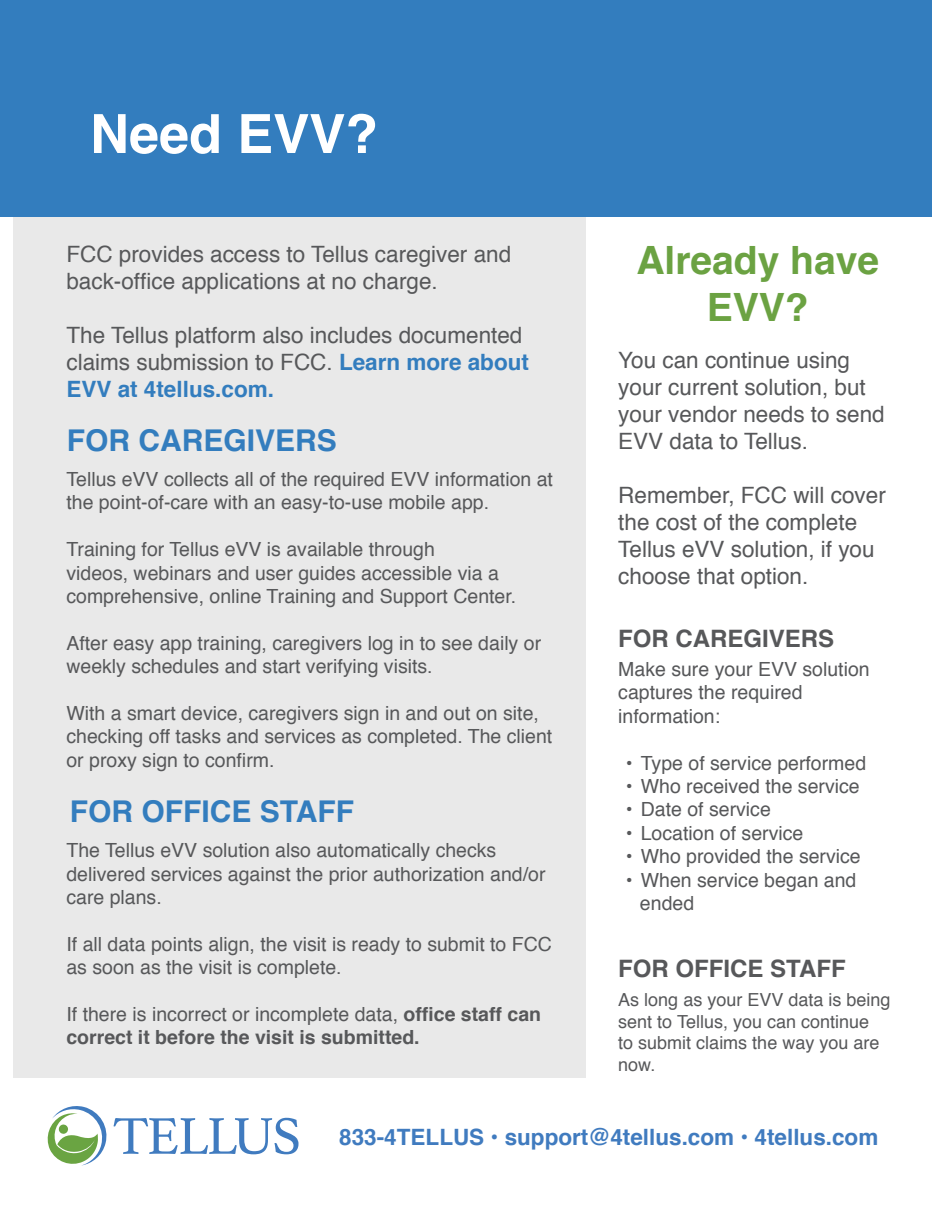
<style>
.page{position:relative;width:945px;height:1215px;background:#fff}
.page>*{position:absolute;margin:0;border:0;box-sizing:border-box;transform-origin:0 0}
.t1{font:700 54px "Helvetica";color:#fff}
.t2{font:700 39px "Helvetica";color:#6ba242}
.t3{font:700 30px "Helvetica";color:#337dbe}
.t4{font:700 24px "Helvetica";color:#57585a}
.t5{font:22.5px/27px "Helvetica";color:#57585a}
.t6{font:700 22.5px "Helvetica";color:#407bbf}
.t7{font:19.5px/23.4px "Helvetica";color:#57585a}
.t8{font:700 19.5px/23.4px "Helvetica";color:#57585a}
.t9{font:18px/21.6px "Helvetica";color:#57585a}
.s1{font-weight:700;color:#337dbe}
.s2{font-weight:400}
</style>
<div class="page">
<div style="left:14px;top:217px;width:572px;height:860px;background:#e9e9e9"></div>
<div style="left:0;top:0;width:932px;height:217px;background:#337dbe"></div>
<svg style="left:47px;top:1106px;width:252px;height:60px"></svg>
<p class="t1" style="left:90px;top:90px;width:290px">Need EVV?</p>
<p class="t5" style="left:66px;top:241px;width:446px">FCC provides access to Tellus caregiver and back-office applications at no charge.</p>
<p class="t5" style="left:66px;top:322px;width:464px">The Tellus platform also includes documented claims submission to FCC. <span class="s1">Learn more about<br>EVV at 4tellus.com.</span></p>
<p class="t3" style="left:67px;top:416px;width:272px">FOR CAREGIVERS</p>
<p class="t7" style="left:66px;top:468px;width:488px">Tellus eVV collects all of the required EVV information at the point-of-care with an easy-to-use mobile app.</p>
<p class="t7" style="left:66px;top:538px;width:451px">Training for Tellus eVV is available through<br>videos, webinars and user guides accessible via a comprehensive, online Training and Support Center.</p>
<p class="t7" style="left:66px;top:632px;width:476px">After easy app training, caregivers log in to see daily or weekly schedules and start verifying visits.</p>
<p class="t7" style="left:66px;top:702px;width:487px">With a smart device, caregivers sign in and out on site, checking off tasks and services as completed. The client or proxy sign to confirm.</p>
<p class="t3" style="left:70px;top:787px;width:286px">FOR OFFICE STAFF</p>
<p class="t7" style="left:66px;top:839px;width:481px">The Tellus eVV solution also automatically checks delivered services against the prior authorization and/or care plans.</p>
<p class="t7" style="left:66px;top:933px;width:487px">If all data points align, the visit is ready to submit to FCC as soon as the visit is complete.</p>
<p class="t8" style="left:66px;top:1003px;width:476px"><span class="s2">If there is incorrect or incomplete data,</span> office staff can correct it before the visit is submitted.</p>
<p class="t2" style="left:636px;top:229px;width:244px">Already have</p>
<p class="t2" style="left:707px;top:276px;width:103px">EVV?</p>
<p class="t5" style="left:618px;top:347px;width:268px">You can continue using your current solution, but your vendor needs to send<br>EVV data to Tellus.</p>
<p class="t5" style="left:618px;top:482px;width:269px">Remember, FCC will cover the cost of the complete<br>Tellus eVV solution, if you choose that option.</p>
<p class="t4" style="left:618px;top:619px;width:218px">FOR CAREGIVERS</p>
<p class="t7" style="left:618px;top:658px;width:253px">Make sure your EVV solution captures the required information:</p>
<p class="t7" style="left:626px;top:752px;width:242px">• Type of service performed</p>
<p class="t7" style="left:626px;top:775px;width:235px">• Who received the service</p>
<p class="t7" style="left:626px;top:798px;width:147px">• Date of service</p>
<p class="t7" style="left:626px;top:822px;width:179px">• Location of service</p>
<p class="t7" style="left:626px;top:845px;width:236px">• Who provided the service</p>
<p class="t7" style="left:626px;top:869px;width:232px">• When service began and</p>
<p class="t7" style="left:640px;top:892px;width:56px">ended</p>
<p class="t4" style="left:618px;top:949px;width:229px">FOR OFFICE STAFF</p>
<p class="t9" style="left:618px;top:990px;width:274px">As long as your EVV data is being sent to Tellus, you can continue<br>to submit claims the way you are now.</p>
<p class="t6" style="left:339px;top:1119px;width:541px">833-4TELLUS • support@4tellus.com • 4tellus.com</p>
</div>
